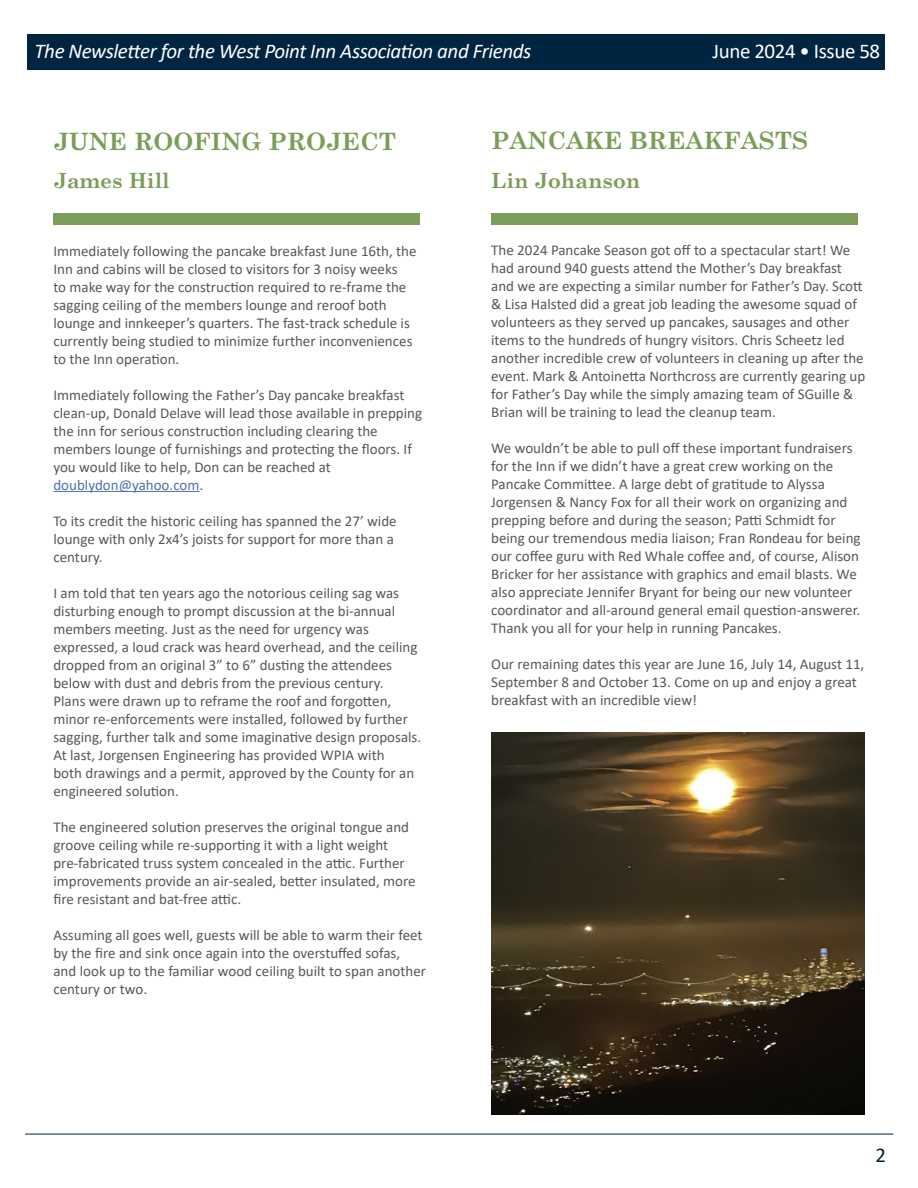
<style>
.page{position:relative;width:918px;height:1188px;background:#fff}
.page>*{position:absolute;margin:0;border:0;box-sizing:border-box;transform-origin:0 0}
.t1{font:700 24px "Century Schoolbook";color:#7c9d58}
.t2{font:italic 21px "Calibri";letter-spacing:-.02em;color:#fff}
.t3{font:700 21px "Century Schoolbook";color:#7c9d58}
.t4{font:21px "Calibri";letter-spacing:-.02em;color:#fff}
.t5{font:21px "Calibri";color:#002541}
.t6{font:15px/18px "Calibri";color:#57585a}
.s1{color:#4d72ac}
</style>
<div class="page">
<div style="left:27px;top:34px;width:858px;height:36px;background:#002541"></div>
<hr style="left:25px;top:1134px;width:869px;height:1px;background:#002541">
<hr style="left:53px;top:491px;width:146px;height:1px;background:#4d72ac">
<div style="left:53px;top:214px;width:367px;height:11px;background:#7c9d58"></div>
<div style="left:491px;top:213px;width:367px;height:12px;background:#7c9d58"></div>
<img style="left:491px;top:732px;width:373px;height:383px">
<h2 class="t2" style="left:34px;top:36px;width:498px">The Newsletter for the West Point Inn Association and Friends</h2>
<h2 class="t4" style="left:713px;top:36px;width:169px">June 2024 • Issue 58</h2>
<h1 class="t1" style="left:53px;top:122px;width:344px">JUNE ROOFING PROJECT</h1>
<h2 class="t3" style="left:53px;top:165px;width:118px">James Hill</h2>
<p class="t6" style="left:53px;top:241px;width:365px">Immediately following the pancake breakfast June 16th, the Inn and cabins will be closed to visitors for 3 noisy weeks<br>to make way for the construction required to re-frame the sagging ceiling of the members lounge and reroof both lounge and innkeeper’s quarters. The fast-track schedule is currently being studied to minimize further inconveniences to the Inn operation.</p>
<p class="t6" style="left:53px;top:385px;width:370px">Immediately following the Father’s Day pancake breakfast clean-up, Donald Delave will lead those available in prepping the inn for serious construction including clearing the members lounge of furnishings and protecting the floors. If you would like to help, Don can be reached at <span class="s1">doublydon@yahoo.com</span>.</p>
<p class="t6" style="left:53px;top:511px;width:345px">To its credit the historic ceiling has spanned the 27’ wide lounge with only 2x4’s joists for support for more than a century.</p>
<p class="t6" style="left:53px;top:583px;width:369px">I am told that ten years ago the notorious ceiling sag was disturbing enough to prompt discussion at the bi-annual members meeting. Just as the need for urgency was expressed, a loud crack was heard overhead, and the ceiling dropped from an original 3” to 6” dusting the attendees below with dust and debris from the previous century.<br>Plans were drawn up to reframe the roof and forgotten, minor re-enforcements were installed, followed by further sagging, further talk and some imaginative design proposals.<br>At last, Jorgensen Engineering has provided WPIA with<br>both drawings and a permit, approved by the County for an engineered solution.</p>
<p class="t6" style="left:53px;top:817px;width:364px">The engineered solution preserves the original tongue and groove ceiling while re-supporting it with a light weight pre-fabricated truss system concealed in the attic. Further improvements provide an air-sealed, better insulated, more fire resistant and bat-free attic.</p>
<p class="t6" style="left:53px;top:925px;width:374px">Assuming all goes well, guests will be able to warm their feet by the fire and sink once again into the overstuffed sofas, and look up to the familiar wood ceiling built to span another century or two.</p>
<h1 class="t1" style="left:491px;top:122px;width:319px">PANCAKE BREAKFASTS</h1>
<h2 class="t3" style="left:491px;top:164px;width:151px">Lin Johanson</h2>
<p class="t6" style="left:491px;top:241px;width:376px">The 2024 Pancake Season got off to a spectacular start! We had around 940 guests attend the Mother’s Day breakfast and we are expecting a similar number for Father’s Day. Scott &amp; Lisa Halsted did a great job leading the awesome squad of volunteers as they served up pancakes, sausages and other items to the hundreds of hungry visitors. Chris Scheetz led another incredible crew of volunteers in cleaning up after the event. Mark &amp; Antoinetta Northcross are currently gearing up for Father’s Day while the simply amazing team of SGuille &amp; Brian will be training to lead the cleanup team.</p>
<p class="t6" style="left:491px;top:439px;width:371px">We wouldn’t be able to pull off these important fundraisers for the Inn if we didn’t have a great crew working on the Pancake Committee. A large debt of gratitude to Alyssa Jorgensen &amp; Nancy Fox for all their work on organizing and prepping before and during the season; Patti Schmidt for being our tremendous media liaison; Fran Rondeau for being our coffee guru with Red Whale coffee and, of course, Alison Bricker for her assistance with graphics and email blasts. We also appreciate Jennifer Bryant for being our new volunteer coordinator and all-around general email question-answerer.<br>Thank you all for your help in running Pancakes.</p>
<p class="t6" style="left:491px;top:655px;width:375px">Our remaining dates this year are June 16, July 14, August 11,<br>September 8 and October 13. Come on up and enjoy a great breakfast with an incredible view!</p>
<h2 class="t5" style="left:875px;top:1140px;width:12px">2</h2>
</div>
